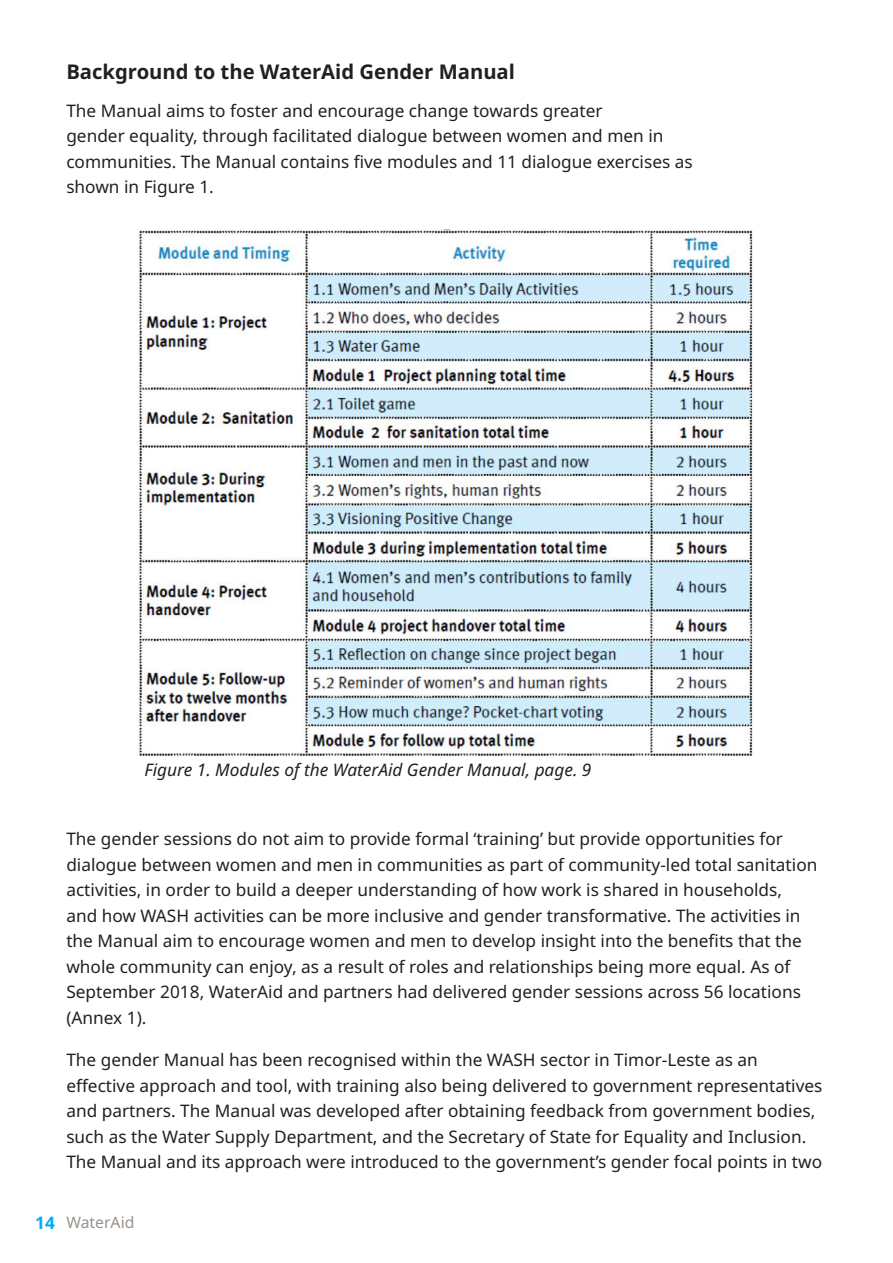
<style>
.page{position:relative;width:893px;height:1263px;background:#fff}
.page>*{position:absolute;margin:0;border:0;box-sizing:border-box;transform-origin:0 0}
.Heading_4{font:700 20.25px "Noto Sans";color:#231f20}
.t1{font:17.25px/25.5px "Noto Sans";color:#231f20}
.t2{font:italic 17.25px "Noto Sans";color:#231f20}
.t3{font:15.75px "Noto Sans";color:#989189}
.s1{font-weight:700;font-size:17.25px;color:#00aeef}
</style>
<div class="page">
<img style="left:139px;top:230px;width:614px;height:526px">
<p class="Heading_4" style="left:66px;top:57px;width:450px">Background to the WaterAid Gender Manual</p>
<p class="t1" style="left:66px;top:98px;width:628px">The Manual aims to foster and encourage change towards greater<br>gender equality, through facilitated dialogue between women and men in communities. The Manual contains five modules and 11 dialogue exercises as shown in Figure 1.</p>
<p class="t2" style="left:145px;top:757px;width:448px">Figure 1. Modules of the WaterAid Gender Manual, page. 9</p>
<p class="t1" style="left:66px;top:826px;width:752px">The gender sessions do not aim to provide formal ‘training’ but provide opportunities for dialogue between women and men in communities as part of community-led total sanitation activities, in order to build a deeper understanding of how work is shared in households,<br>and how WASH activities can be more inclusive and gender transformative. The activities in the Manual aim to encourage women and men to develop insight into the benefits that the whole community can enjoy, as a result of roles and relationships being more equal. As of September 2018, WaterAid and partners had delivered gender sessions across 56 locations (Annex 1).</p>
<p class="t1" style="left:66px;top:1048px;width:758px">The gender Manual has been recognised within the WASH sector in Timor-Leste as an effective approach and tool, with training also being delivered to government representatives and partners. The Manual was developed after obtaining feedback from government bodies, such as the Water Supply Department, and the Secretary of State for Equality and Inclusion.<br>The Manual and its approach were introduced to the government’s gender focal points in two</p>
<p class="t3" style="left:35px;top:1212px;width:101px"><span class="s1">14</span> WaterAid</p>
</div>
